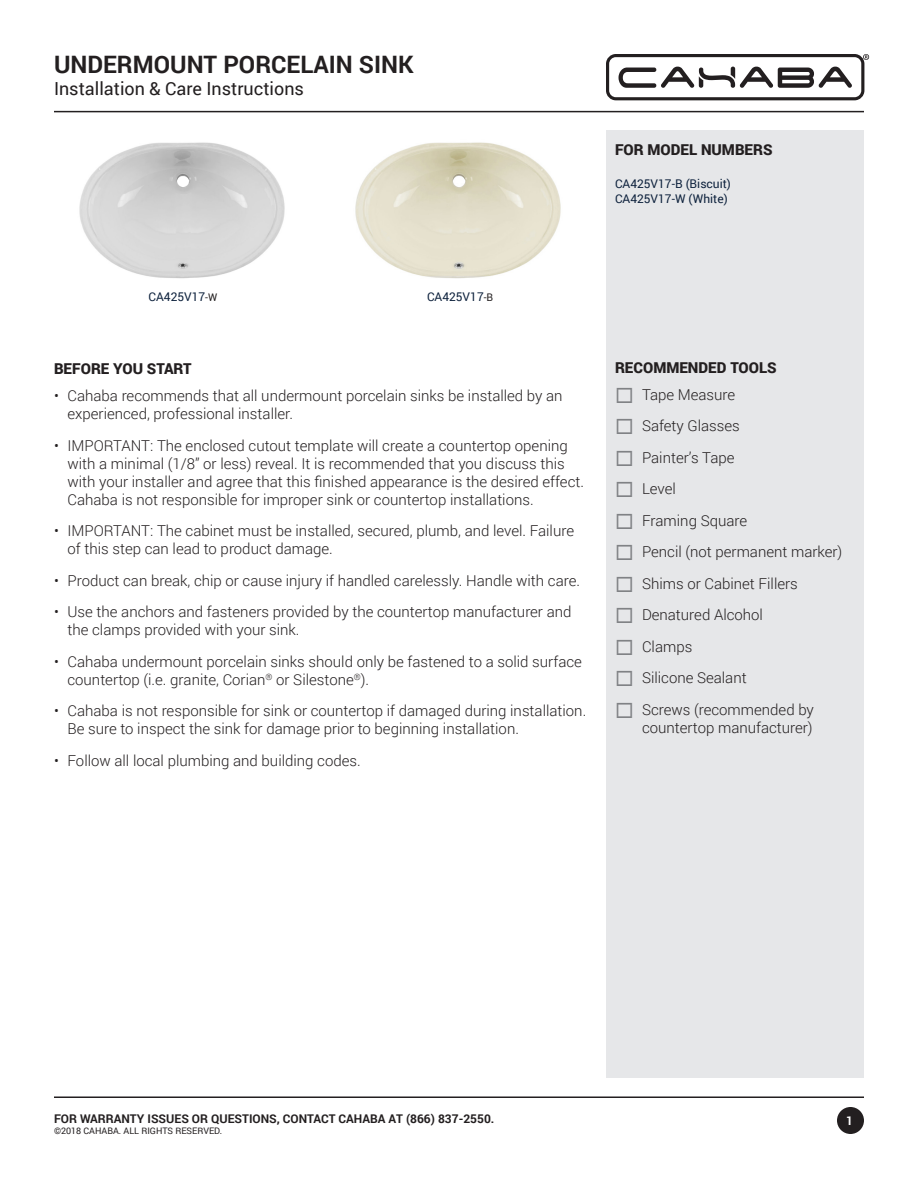
<style>
.page{position:relative;width:918px;height:1188px;background:#fff}
.page>*{position:absolute;margin:0;border:0;box-sizing:border-box;transform-origin:0 0}
.t1{font:700 24px "Roboto";color:#231f20}
.t2{font:18px "Roboto";color:#231f20}
.t3{font:300 15px/18px "Roboto";color:#231f20}
.Section_Header_-_Int{font:900 15px "Roboto";color:#231f20}
.t4{font:700 12px "Roboto";color:#231f20}
.TABLE_COPY_-_Product{font:12px/14.9px "Roboto";color:#0e223d}
.Model_Number_Caption{font:12px "Roboto";color:#0e223d}
.t5{font:700 12px "Roboto";color:#fff}
.t6{font:9px "Roboto";color:#231f20}
.s1{font-size:10.5px;color:#231f20}
</style>
<div class="page">
<div style="left:606px;top:130px;width:258px;height:948px;background:#e6e7e9"></div>
<svg style="left:606px;top:54px;width:263px;height:46px"></svg>
<hr style="left:54px;top:111px;width:810px;height:1px;background:#231f20">
<hr style="left:54px;top:1096px;width:810px;height:2px;background:#231f20">
<div style="left:837px;top:1107px;width:27px;height:27px;background:#231f20;border-radius:50%"></div>
<img style="left:79px;top:142px;width:206px;height:137px">
<img style="left:355px;top:142px;width:206px;height:137px">
<h1 class="t1" style="left:54px;top:48px;width:361px">UNDERMOUNT PORCELAIN SINK</h1>
<p class="t2" style="left:54px;top:76px;width:252px">Installation &amp; Care Instructions</p>
<p class="Section_Header_-_Int" style="left:615px;top:139px;width:159px">FOR MODEL NUMBERS</p>
<p class="TABLE_COPY_-_Product" style="left:615px;top:176px;width:118px">CA425V17-B (Biscuit)<br>CA425V17-W (White)</p>
<p class="Model_Number_Caption" style="left:149px;top:288px;width:70px">CA425V17<span class="s1">-W</span></p>
<p class="Model_Number_Caption" style="left:427px;top:288px;width:68px">CA425V17<span class="s1">-B</span></p>
<p class="Section_Header_-_Int" style="left:54px;top:359px;width:139px">BEFORE YOU START</p>
<p class="t3" style="left:68px;top:387px;width:497px;text-indent:-14px">• Cahaba recommends that all undermount porcelain sinks be installed by an experienced, professional installer.</p>
<p class="t3" style="left:68px;top:436px;width:518px;text-indent:-14px">• IMPORTANT: The enclosed cutout template will create a countertop opening with a minimal (1/8” or less) reveal. It is recommended that you discuss this with your installer and agree that this finished appearance is the desired effect.<br>Cahaba is not responsible for improper sink or countertop installations.</p>
<p class="t3" style="left:68px;top:522px;width:508px;text-indent:-14px">• IMPORTANT: The cabinet must be installed, secured, plumb, and level. Failure of this step can lead to product damage.</p>
<p class="t3" style="left:54px;top:571px;width:528px">• Product can break, chip or cause injury if handled carelessly. Handle with care.</p>
<p class="t3" style="left:68px;top:603px;width:506px;text-indent:-14px">• Use the anchors and fasteners provided by the countertop manufacturer and the clamps provided with your sink.</p>
<p class="t3" style="left:68px;top:652px;width:516px;text-indent:-14px">• Cahaba undermount porcelain sinks should only be fastened to a solid surface countertop (i.e. granite, Corian<sup>®</sup> or Silestone<sup>®</sup>).</p>
<p class="t3" style="left:68px;top:702px;width:520px;text-indent:-14px">• Cahaba is not responsible for sink or countertop if damaged during installation.<br>Be sure to inspect the sink for damage prior to beginning installation.</p>
<p class="t3" style="left:54px;top:751px;width:308px">• Follow all local plumbing and building codes.</p>
<p class="Section_Header_-_Int" style="left:615px;top:357px;width:163px">RECOMMENDED TOOLS</p>
<p class="t3" style="left:642px;top:385px;width:95px">Tape Measure</p>
<p class="t3" style="left:642px;top:416px;width:99px">Safety Glasses</p>
<p class="t3" style="left:642px;top:448px;width:94px">Painter’s Tape</p>
<p class="t3" style="left:642px;top:479px;width:35px">Level</p>
<p class="t3" style="left:642px;top:511px;width:107px">Framing Square</p>
<p class="t3" style="left:642px;top:542px;width:202px">Pencil (not permanent marker)</p>
<p class="t3" style="left:642px;top:574px;width:157px">Shims or Cabinet Fillers</p>
<p class="t3" style="left:642px;top:605px;width:123px">Denatured Alcohol</p>
<p class="t3" style="left:642px;top:637px;width:52px">Clamps</p>
<p class="t3" style="left:642px;top:668px;width:106px">Silicone Sealant</p>
<p class="t3" style="left:642px;top:700px;width:173px">Screws (recommended by countertop manufacturer)</p>
<p class="t4" style="left:54px;top:1110px;width:442px">FOR WARRANTY ISSUES OR QUESTIONS, CONTACT CAHABA AT (866) 837-2550.</p>
<p class="t6" style="left:54px;top:1124px;width:170px">©2018 CAHABA. ALL RIGHTS RESERVED.</p>
<p class="t5" style="left:846px;top:1113px;width:8px">1</p>
</div>
